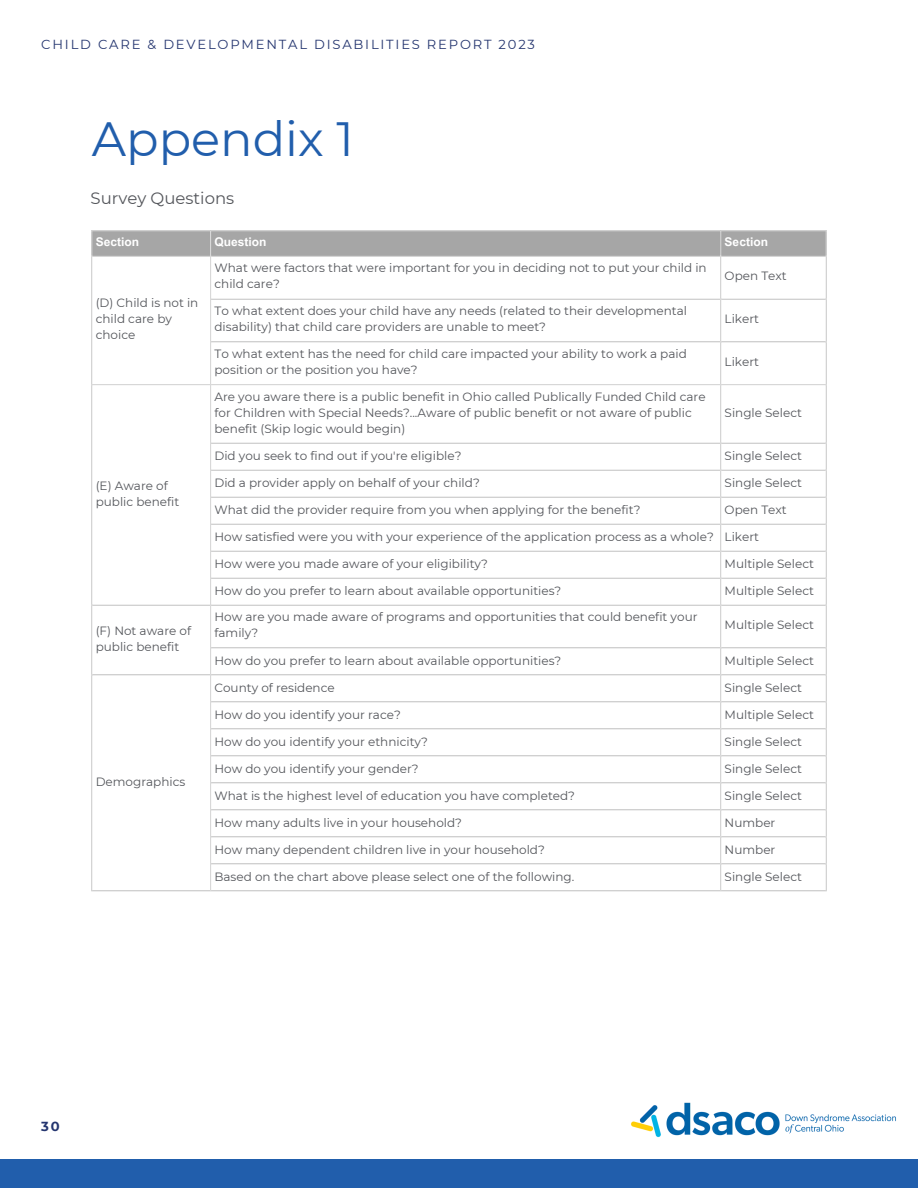
<style>
.page{position:relative;width:918px;height:1188px;background:#fff}
.page>*{position:absolute;margin:0;border:0;box-sizing:border-box;transform-origin:0 0}
.t1{font:48px "Montserrat";color:#215eac}
.t2{font:16.5px "Montserrat";color:#54565b}
.t3{font:13.05px "Montserrat";letter-spacing:.135em;color:#24356f}
.t4{font:700 13.05px "Montserrat";color:#24356f}
.t5{font:12px/16px "Montserrat";color:#54565b}
.t6{font:700 12px "Arial MT Pro";color:#fff}
</style>
<div class="page">
<img style="left:631px;top:1102px;width:265px;height:36px">
<div style="left:0;top:1159px;width:918px;height:29px;background:#215eac"></div>
<div style="left:92px;top:231px;width:734px;height:25px;background:#a6a6a6"></div>
<hr style="left:91px;top:231px;width:1px;height:659px;background:#d9d9d9">
<hr style="left:210px;top:231px;width:1px;height:659px;background:#d9d9d9">
<hr style="left:720px;top:231px;width:1px;height:659px;background:#d9d9d9">
<hr style="left:826px;top:231px;width:1px;height:659px;background:#d9d9d9">
<hr style="left:91px;top:230px;width:736px;height:1px;background:#d9d9d9">
<hr style="left:91px;top:256px;width:736px;height:1px;background:#d9d9d9">
<hr style="left:210px;top:299px;width:617px;height:1px;background:#d9d9d9">
<hr style="left:210px;top:341px;width:617px;height:1px;background:#d9d9d9">
<hr style="left:91px;top:384px;width:736px;height:1px;background:#d9d9d9">
<hr style="left:210px;top:443px;width:617px;height:1px;background:#d9d9d9">
<hr style="left:210px;top:470px;width:617px;height:1px;background:#d9d9d9">
<hr style="left:210px;top:497px;width:617px;height:1px;background:#d9d9d9">
<hr style="left:210px;top:524px;width:617px;height:1px;background:#d9d9d9">
<hr style="left:210px;top:551px;width:617px;height:1px;background:#d9d9d9">
<hr style="left:210px;top:578px;width:617px;height:1px;background:#d9d9d9">
<hr style="left:91px;top:605px;width:736px;height:1px;background:#d9d9d9">
<hr style="left:210px;top:647px;width:617px;height:1px;background:#d9d9d9">
<hr style="left:91px;top:674px;width:736px;height:1px;background:#d9d9d9">
<hr style="left:210px;top:701px;width:617px;height:1px;background:#d9d9d9">
<hr style="left:210px;top:728px;width:617px;height:1px;background:#d9d9d9">
<hr style="left:210px;top:755px;width:617px;height:1px;background:#d9d9d9">
<hr style="left:210px;top:782px;width:617px;height:1px;background:#d9d9d9">
<hr style="left:210px;top:809px;width:617px;height:1px;background:#d9d9d9">
<hr style="left:210px;top:836px;width:617px;height:1px;background:#d9d9d9">
<hr style="left:210px;top:863px;width:617px;height:1px;background:#d9d9d9">
<hr style="left:91px;top:890px;width:736px;height:1px;background:#d9d9d9">
<p class="t3" style="left:41px;top:36px;width:495px">CHILD CARE &amp; DEVELOPMENTAL DISABILITIES REPORT 2023</p>
<p class="t1" style="left:92px;top:109px;width:263px">Appendix 1</p>
<p class="t2" style="left:91px;top:188px;width:145px">Survey Questions</p>
<p class="t6" style="left:96px;top:237px;width:45px">Section</p>
<p class="t6" style="left:215px;top:237px;width:54px">Question</p>
<p class="t6" style="left:725px;top:237px;width:45px">Section</p>
<p class="t5" style="left:96px;top:295px;width:104px">(D) Child is not in child care by choice</p>
<p class="t5" style="left:96px;top:477px;width:85px">(E) Aware of public benefit</p>
<p class="t5" style="left:96px;top:623px;width:97px">(F) Not aware of public benefit</p>
<p class="t5" style="left:96px;top:774px;width:91px">Demographics</p>
<p class="t5" style="left:215px;top:260px;width:494px">What were factors that were important for you in deciding not to put your child in child care?</p>
<p class="t5" style="left:725px;top:268px;width:64px">Open Text</p>
<p class="t5" style="left:215px;top:303px;width:474px">To what extent does your child have any needs (related to their developmental disability) that child care providers are unable to meet?</p>
<p class="t5" style="left:725px;top:311px;width:36px">Likert</p>
<p class="t5" style="left:215px;top:346px;width:474px">To what extent has the need for child care impacted your ability to work a paid position or the position you have?</p>
<p class="t5" style="left:725px;top:354px;width:36px">Likert</p>
<p class="t5" style="left:215px;top:388px;width:493px">Are you aware there is a public benefit in Ohio called Publically Funded Child care for Children with Special Needs?...Aware of public benefit or not aware of public benefit (Skip logic would begin)</p>
<p class="t5" style="left:725px;top:404px;width:79px">Single Select</p>
<p class="t5" style="left:215px;top:448px;width:248px">Did you seek to find out if you're eligible?</p>
<p class="t5" style="left:725px;top:448px;width:79px">Single Select</p>
<p class="t5" style="left:215px;top:475px;width:267px">Did a provider apply on behalf of your child?</p>
<p class="t5" style="left:725px;top:475px;width:79px">Single Select</p>
<p class="t5" style="left:215px;top:502px;width:428px">What did the provider require from you when applying for the benefit?</p>
<p class="t5" style="left:725px;top:502px;width:64px">Open Text</p>
<p class="t5" style="left:215px;top:529px;width:501px">How satisfied were you with your experience of the application process as a whole?</p>
<p class="t5" style="left:725px;top:529px;width:36px">Likert</p>
<p class="t5" style="left:215px;top:556px;width:275px">How were you made aware of your eligibility?</p>
<p class="t5" style="left:725px;top:556px;width:91px">Multiple Select</p>
<p class="t5" style="left:215px;top:583px;width:348px">How do you prefer to learn about available opportunities?</p>
<p class="t5" style="left:725px;top:583px;width:91px">Multiple Select</p>
<p class="t5" style="left:215px;top:609px;width:485px">How are you made aware of programs and opportunities that could benefit your family?</p>
<p class="t5" style="left:725px;top:617px;width:91px">Multiple Select</p>
<p class="t5" style="left:215px;top:653px;width:348px">How do you prefer to learn about available opportunities?</p>
<p class="t5" style="left:725px;top:653px;width:91px">Multiple Select</p>
<p class="t5" style="left:215px;top:680px;width:122px">County of residence</p>
<p class="t5" style="left:725px;top:680px;width:79px">Single Select</p>
<p class="t5" style="left:215px;top:707px;width:188px">How do you identify your race?</p>
<p class="t5" style="left:725px;top:707px;width:91px">Multiple Select</p>
<p class="t5" style="left:215px;top:734px;width:215px">How do you identify your ethnicity?</p>
<p class="t5" style="left:725px;top:734px;width:79px">Single Select</p>
<p class="t5" style="left:215px;top:761px;width:206px">How do you identify your gender?</p>
<p class="t5" style="left:725px;top:761px;width:79px">Single Select</p>
<p class="t5" style="left:215px;top:788px;width:362px">What is the highest level of education you have completed?</p>
<p class="t5" style="left:725px;top:788px;width:79px">Single Select</p>
<p class="t5" style="left:215px;top:815px;width:249px">How many adults live in your household?</p>
<p class="t5" style="left:725px;top:815px;width:52px">Number</p>
<p class="t5" style="left:215px;top:842px;width:332px">How many dependent children live in your household?</p>
<p class="t5" style="left:725px;top:842px;width:52px">Number</p>
<p class="t5" style="left:215px;top:869px;width:361px">Based on the chart above please select one of the following.</p>
<p class="t5" style="left:725px;top:869px;width:79px">Single Select</p>
<p class="t4" style="left:41px;top:1118px;width:20px">30</p>
</div>
